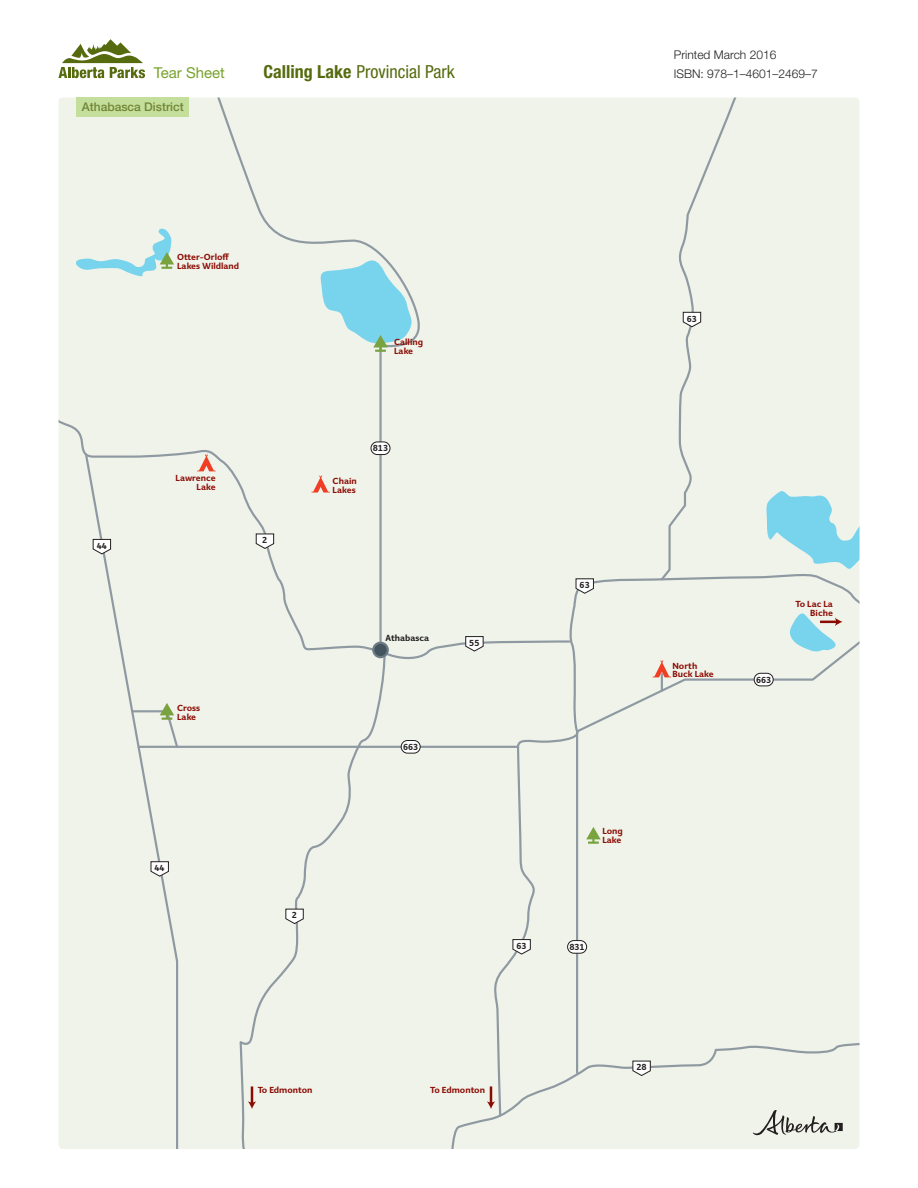
<style>
.page{position:relative;width:918px;height:1188px;background:#fff}
.page>*{position:absolute;margin:0;border:0;box-sizing:border-box;transform-origin:0 0}
.t1{font:condensed 18px "Helvetica Neue LT Std";color:#556b0e}
.t2{font:15px "Helvetica Neue LT Std";color:#78a22d}
.t3{font:300 12px "Helvetica Neue LT Std";color:#231f20}
.Caption_for_Images{font:500 12px "Helvetica Neue LT Std";color:#728436}
.t4{font:700 8.7px/8.7px "Giacomo Two";color:#8b0a02}
.t5{font:700 8.7px "Giacomo Two";color:#231f20}
.t6{font:700 8.7px "Giacomo Two";color:#211e1e}
.s1{font-weight:700}
</style>
<div class="page">
<svg style="left:58px;top:39px;width:87px;height:39px"></svg>
<div style="left:58px;top:98px;width:601px;height:1051px;background:#f0f3ea"></div>
<div style="left:387px;top:1022px;width:473px;height:127px;background:#f0f3ea"></div>
<div style="left:237px;top:660px;width:150px;height:489px;background:#f0f3ea"></div>
<div style="left:490px;top:572px;width:370px;height:546px;background:#f0f3ea"></div>
<div style="left:659px;top:98px;width:201px;height:484px;background:#f0f3ea"></div>
<div style="left:58px;top:98px;width:514px;height:562px;background:#f0f3ea"></div>
<div style="left:575px;top:608px;width:285px;height:467px;background:#f0f3ea"></div>
<hr style="left:139px;top:746px;width:379px;height:2px;background:#8f99a1">
<div style="left:84px;top:452px;width:95px;height:697px;background:#f0f3ea"></div>
<hr style="left:132px;top:710px;width:35px;height:2px;background:#8f99a1">
<div style="left:210px;top:98px;width:214px;height:562px;background:#f0f3ea"></div>
<div style="left:373px;top:643px;width:15px;height:14px;background:#45555f;border-radius:50%"></div>
<div style="left:372px;top:642px;width:17px;height:16px;border:2px solid #6b7a83;border-radius:50%"></div>
<svg style="left:197px;top:455px;width:19px;height:16px"></svg>
<svg style="left:311px;top:476px;width:19px;height:17px"></svg>
<svg style="left:317px;top:253px;width:98px;height:99px;background:#aedfe7"></svg>
<svg style="left:74px;top:226px;width:100px;height:51px;background:#d2eae6"></svg>
<svg style="left:160px;top:703px;width:20px;height:47px"></svg>
<svg style="left:586px;top:827px;width:15px;height:17px"></svg>
<svg style="left:653px;top:661px;width:18px;height:30px"></svg>
<div style="left:568px;top:941px;width:19px;height:12px;background:#fff;border-radius:6px"></div>
<div style="left:567px;top:940px;width:20px;height:14px;border:1px solid #231f20;border-radius:6px"></div>
<div style="left:401px;top:741px;width:19px;height:12px;background:#fff;border-radius:6px"></div>
<div style="left:401px;top:740px;width:20px;height:14px;border:1px solid #231f20;border-radius:6px"></div>
<div style="left:371px;top:442px;width:19px;height:13px;background:#fff;border-radius:6px"></div>
<div style="left:371px;top:442px;width:19px;height:13px;border:1px solid #231f20;border-radius:6px"></div>
<div style="left:754px;top:673px;width:19px;height:13px;background:#fff;border-radius:6px"></div>
<div style="left:754px;top:673px;width:20px;height:13px;border:1px solid #231f20;border-radius:6px"></div>
<svg style="left:683px;top:312px;width:18px;height:16px"></svg>
<svg style="left:512px;top:939px;width:19px;height:16px"></svg>
<svg style="left:575px;top:578px;width:19px;height:16px"></svg>
<svg style="left:465px;top:636px;width:19px;height:16px"></svg>
<svg style="left:150px;top:861px;width:19px;height:16px"></svg>
<svg style="left:92px;top:539px;width:19px;height:16px"></svg>
<svg style="left:632px;top:1060px;width:19px;height:16px"></svg>
<svg style="left:285px;top:908px;width:19px;height:16px"></svg>
<svg style="left:255px;top:533px;width:19px;height:16px"></svg>
<svg style="left:765px;top:489px;width:95px;height:164px;background:#c5e6e8"></svg>
<svg style="left:248px;top:1086px;width:8px;height:23px"></svg>
<svg style="left:487px;top:1086px;width:8px;height:23px"></svg>
<svg style="left:753px;top:1110px;width:90px;height:25px;background:#c7c8c1"></svg>
<div style="left:77px;top:98px;width:112px;height:19px;background:#c4df9b"></div>
<h3 class="t3" style="left:674px;top:47px;width:104px">Printed March 2016</h3>
<h1 class="t1" style="left:264px;top:61px;width:193px"><span class="s1">Calling Lake</span> Provincial Park</h1>
<h2 class="t2" style="left:154px;top:64px;width:73px">Tear Sheet</h2>
<h3 class="t3" style="left:674px;top:66px;width:146px">ISBN: 978–1–4601–2469–7</h3>
<p class="Caption_for_Images" style="left:82px;top:100px;width:104px">Athabasca District</p>
<p class="t5" style="left:97px;top:540px;width:12px">44</p>
<p class="t4" style="left:177px;top:253px;width:64px">Otter-Orlo<br>Lakes Wildland</p>
<p class="t4" style="left:176px;top:474px;width:41px;text-align:right">Lawrence<br>Lake</p>
<p class="t5" style="left:262px;top:535px;width:7px">2</p>
<p class="t4" style="left:177px;top:704px;width:25px">Cross<br>Lake</p>
<p class="t4" style="left:394px;top:338px;width:30px">Calling<br>Lake</p>
<p class="t4" style="left:333px;top:477px;width:26px">Chain<br>Lakes</p>
<p class="t5" style="left:373px;top:443px;width:17px">813</p>
<p class="t6" style="left:386px;top:632px;width:45px">Athabasca</p>
<p class="t5" style="left:403px;top:742px;width:17px">663</p>
<p class="t5" style="left:469px;top:637px;width:12px">55</p>
<p class="t5" style="left:155px;top:863px;width:12px">44</p>
<p class="t5" style="left:292px;top:910px;width:7px">2</p>
<p class="t5" style="left:516px;top:940px;width:12px">63</p>
<p class="t5" style="left:580px;top:580px;width:12px">63</p>
<p class="t4" style="left:602px;top:827px;width:22px">Long<br>Lake</p>
<p class="t5" style="left:569px;top:942px;width:17px">831</p>
<p class="t5" style="left:687px;top:313px;width:12px">63</p>
<p class="t4" style="left:672px;top:661px;width:43px">North<br>Buck Lake</p>
<p class="t5" style="left:756px;top:674px;width:17px">663</p>
<p class="t4" style="left:796px;top:600px;width:39px;text-align:right">To Lac La<br>Biche</p>
<p class="t4" style="left:258px;top:1086px;width:56px">To Edmonton</p>
<p class="t4" style="left:430px;top:1086px;width:56px">To Edmonton</p>
<p class="t5" style="left:636px;top:1062px;width:12px">28</p>
</div>
